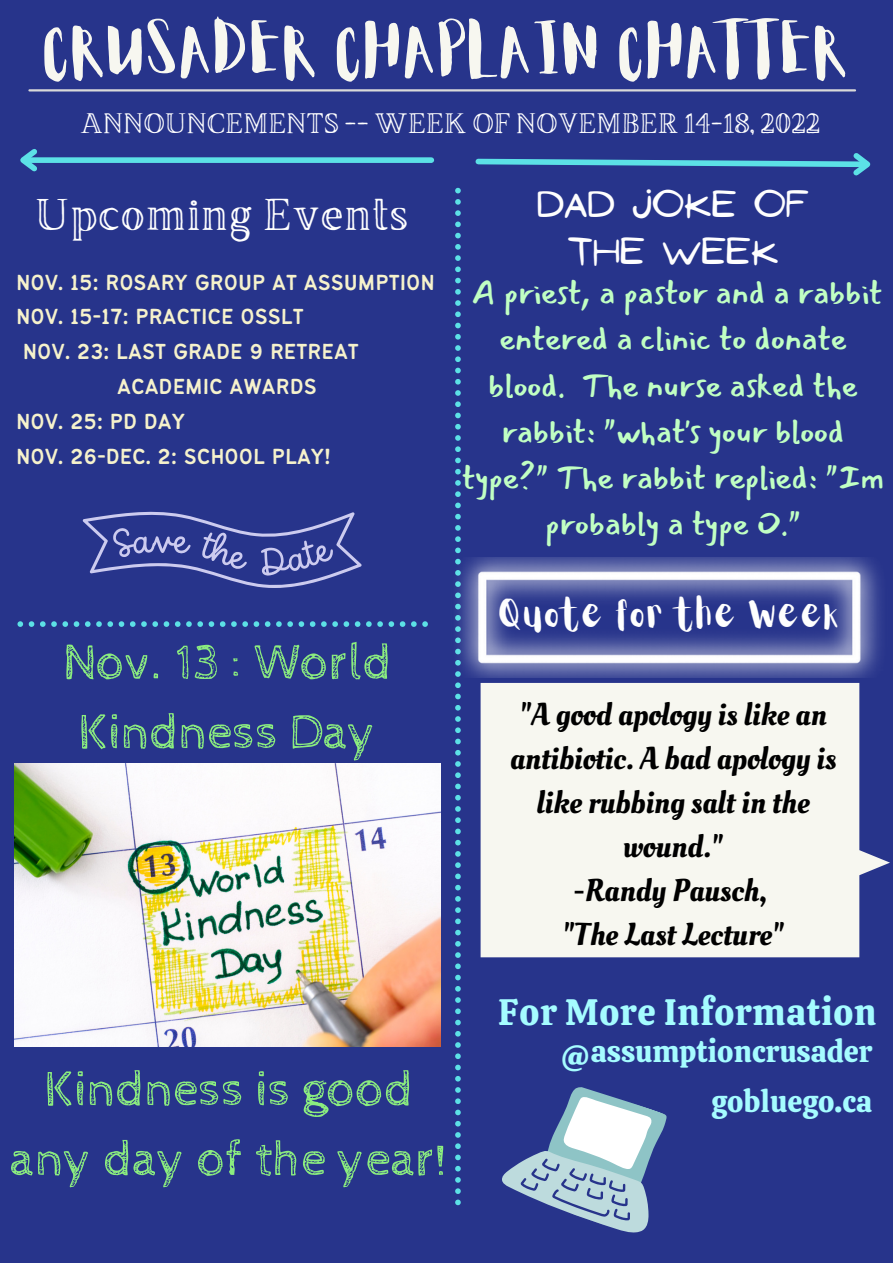
<style>
.page{position:relative;width:893px;height:1264px;background:#fff}
.page>*{position:absolute;margin:0;border:0;box-sizing:border-box;transform-origin:0 0}
.t1{font:58.5px "Aloja Extended";color:#f7f7f0}
.t2{font:50.25px/69.8px "Cabin Sketch";color:#8bed7f;text-align:center}
.t3{font:45px "Brixton TC Outline";letter-spacing:.02em;color:#fefefe}
.t4{font:36.6px "Calistoga";letter-spacing:.02em;color:#a5fcff}
.t5{font:34.5px/47.2px "NF Ananias Regular";color:#fefefe;text-align:center}
.t6{font:33.75px "Aloja Extended";letter-spacing:.02em;color:#fefefe}
.t7{font:33px/46px "Mansalva";color:#c0ffc3;text-align:center}
.t8{font:31.5px/43.8px "Oleo Script";color:#000;text-align:center}
.t9{font:30px/50.6px "Calistoga";color:#a5fcff;text-align:right}
.t10{font:28.5px "Brixton TC Outline";color:#fff}
.t11{font:24px "Bantayog";color:#f6f2cc}
</style>
<div class="page">
<div style="left:0;top:0;width:892px;height:1262px;background:#27348b"></div>
<svg style="left:480px;top:683px;width:409px;height:274px;background:#e8e9e8"></svg>
<hr style="left:29px;top:89px;width:826px;height:2px;background:#d9d9d9">
<div style="left:24px;top:157px;width:407px;height:6px;background:#5ce1e6"></div>
<svg style="left:20px;top:149px;width:22px;height:23px"></svg>
<svg style="left:475px;top:153px;width:396px;height:23px"></svg>
<svg style="left:502px;top:1087px;width:165px;height:146px"></svg>
<svg style="left:17px;top:621px;width:411px;height:6px"></svg>
<svg style="left:455px;top:188px;width:5px;height:1017px"></svg>
<img style="left:455px;top:557px;width:425px;height:120px">
<svg style="left:83px;top:511px;width:278px;height:77px"></svg>
<img style="left:14px;top:763px;width:426px;height:283px">
<h1 class="t1" style="left:44px;top:24px;width:807px">CRUSADER CHAPLAIN CHATTER</h1>
<p class="t10" style="left:80px;top:113px;width:741px">ANNOUNCEMENTS -- WEEK OF NOVEMBER 14-18, 2022</p>
<h3 class="t3" style="left:35px;top:198px;width:374px">Upcoming Events</h3>
<p class="t5" style="left:537px;top:181px;width:273px">DAD JOKE OF<br>THE WEEK</p>
<p class="t11" style="left:16px;top:272px;width:420px">NOV. 15: ROSARY GROUP AT ASSUMPTION</p>
<p class="t11" style="left:16px;top:307px;width:289px">NOV. 15-17: PRACTICE OSSLT</p>
<p class="t11" style="left:23px;top:342px;width:338px">NOV. 23: LAST GRADE 9 RETREAT</p>
<p class="t11" style="left:117px;top:377px;width:201px">ACADEMIC AWARDS</p>
<p class="t11" style="left:16px;top:412px;width:171px">NOV. 25: PD DAY</p>
<p class="t11" style="left:16px;top:447px;width:316px">NOV. 26-DEC. 2: SCHOOL PLAY!</p>
<h2 class="t2" style="left:63px;top:629px;width:330px">Nov. 13 : World<br>Kindness Day</h2>
<h2 class="t2" style="left:10px;top:1055px;width:439px">Kindness is good any day of the year!</h2>
<p class="t7" style="left:462px;top:270px;width:423px">A priest, a pastor and a rabbit entered a clinic to donate blood. The nurse asked the rabbit: "what's your blood type?" The rabbit replied: "Im probably a type O."</p>
<p class="t6" style="left:499px;top:599px;width:343px">Quote for the Week</p>
<p class="t8" style="left:510px;top:693px;width:327px">"A good apology is like an antibiotic. A bad apology is like rubbing salt in the wound."<br>-Randy Pausch,<br>"The Last Lecture"</p>
<p class="t4" style="left:498px;top:987px;width:380px">For More Information</p>
<p class="t9" style="left:560px;top:1025px;width:313px">@assumptioncrusader gobluego.ca</p>
</div>
